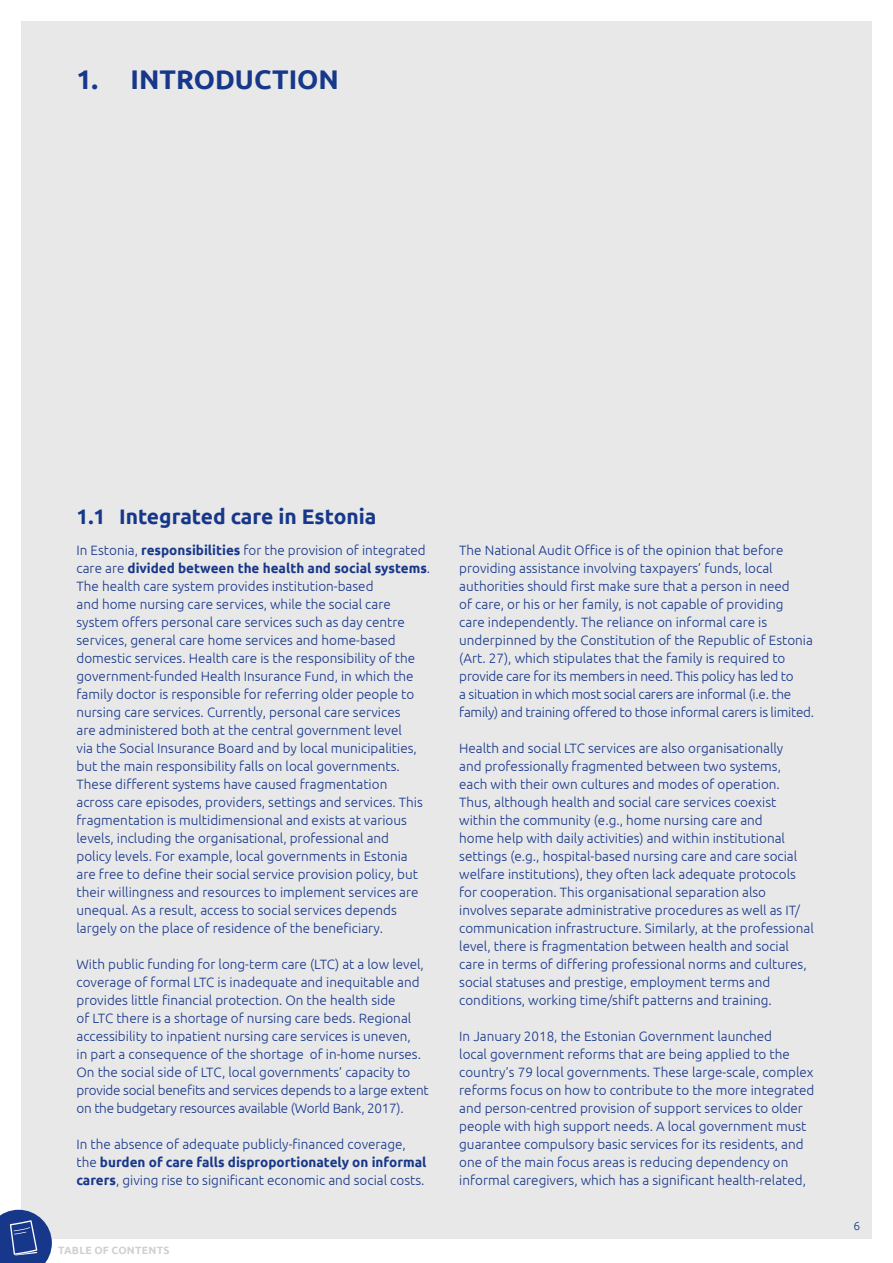
<style>
.page{position:relative;width:893px;height:1263px;background:#fff}
.page>*{position:absolute;margin:0;border:0;box-sizing:border-box;transform-origin:0 0}
.t1{font:700 27px "Ubuntu";color:#17388a}
.t2{font:700 21px "Ubuntu";color:#17388a}
.t3{font:300 13.5px/18px "Ubuntu";color:#17388a}
.t4{font:300 12px "Ubuntu";color:#17388a}
.t5{font:700 10.5px "Ubuntu";letter-spacing:.025em;color:#d1d0d1}
.s1{font-weight:700}
</style>
<div class="page">
<div style="left:21px;top:21px;width:851px;height:1218px;background:#e9e8e8"></div>
<svg style="left:0;top:1210px;width:52px;height:53px;background:#3e599c"></svg>
<h1 class="t1" style="left:77px;top:63px;width:264px">1. INTRODUCTION</h1>
<h2 class="t2" style="left:77px;top:503px;width:301px">1.1 Integrated care in Estonia</h2>
<p class="t3" style="left:77px;top:541px;width:355px">In Estonia, <span class="s1">responsibilities</span> for the provision of integrated care are <span class="s1">divided between the health and social systems</span>.<br>The health care system provides institution-based<br>and home nursing care services, while the social care system offers personal care services such as day centre services, general care home services and home-based domestic services. Health care is the responsibility of the government-funded Health Insurance Fund, in which the family doctor is responsible for referring older people to nursing care services. Currently, personal care services<br>are administered both at the central government level<br>via the Social Insurance Board and by local municipalities, but the main responsibility falls on local governments.<br>These different systems have caused fragmentation<br>across care episodes, providers, settings and services. This fragmentation is multidimensional and exists at various levels, including the organisational, professional and<br>policy levels. For example, local governments in Estonia are free to define their social service provision policy, but their willingness and resources to implement services are unequal. As a result, access to social services depends largely on the place of residence of the beneficiary.</p>
<p class="t3" style="left:77px;top:955px;width:354px">With public funding for long-term care (LTC) at a low level, coverage of formal LTC is inadequate and inequitable and provides little financial protection. On the health side<br>of LTC there is a shortage of nursing care beds. Regional accessibility to inpatient nursing care services is uneven,<br>in part a consequence of the shortage of in-home nurses.<br>On the social side of LTC, local governments’ capacity to provide social benefits and services depends to a large extent on the budgetary resources available (World Bank, 2017).</p>
<p class="t3" style="left:77px;top:1135px;width:351px">In the absence of adequate publicly-financed coverage, the <span class="s1">burden of care falls disproportionately on informal carers</span>, giving rise to significant economic and social costs.</p>
<p class="t5" style="left:58px;top:1244px;width:113px">TABLE OF CONTENTS</p>
<p class="t3" style="left:459px;top:541px;width:356px">The National Audit Office is of the opinion that before providing assistance involving taxpayers’ funds, local authorities should first make sure that a person in need<br>of care, or his or her family, is not capable of providing<br>care independently. The reliance on informal care is underpinned by the Constitution of the Republic of Estonia (Art. 27), which stipulates that the family is required to provide care for its members in need. This policy has led to<br>a situation in which most social carers are informal (i.e. the family) and training offered to those informal carers is limited.</p>
<p class="t3" style="left:459px;top:739px;width:356px">Health and social LTC services are also organisationally<br>and professionally fragmented between two systems,<br>each with their own cultures and modes of operation.<br>Thus, although health and social care services coexist within the community (e.g., home nursing care and<br>home help with daily activities) and within institutional settings (e.g., hospital-based nursing care and care social welfare institutions), they often lack adequate protocols for cooperation. This organisational separation also involves separate administrative procedures as well as IT/ communication infrastructure. Similarly, at the professional level, there is fragmentation between health and social care in terms of differing professional norms and cultures, social statuses and prestige, employment terms and conditions, working time/shift patterns and training.</p>
<p class="t3" style="left:459px;top:1027px;width:357px">In January 2018, the Estonian Government launched<br>local government reforms that are being applied to the country’s 79 local governments. These large-scale, complex reforms focus on how to contribute to the more integrated and person-centred provision of support services to older people with high support needs. A local government must guarantee compulsory basic services for its residents, and one of the main focus areas is reducing dependency on informal caregivers, which has a significant health-related,</p>
<p class="t4" style="left:853px;top:1219px;width:8px">6</p>
</div>
